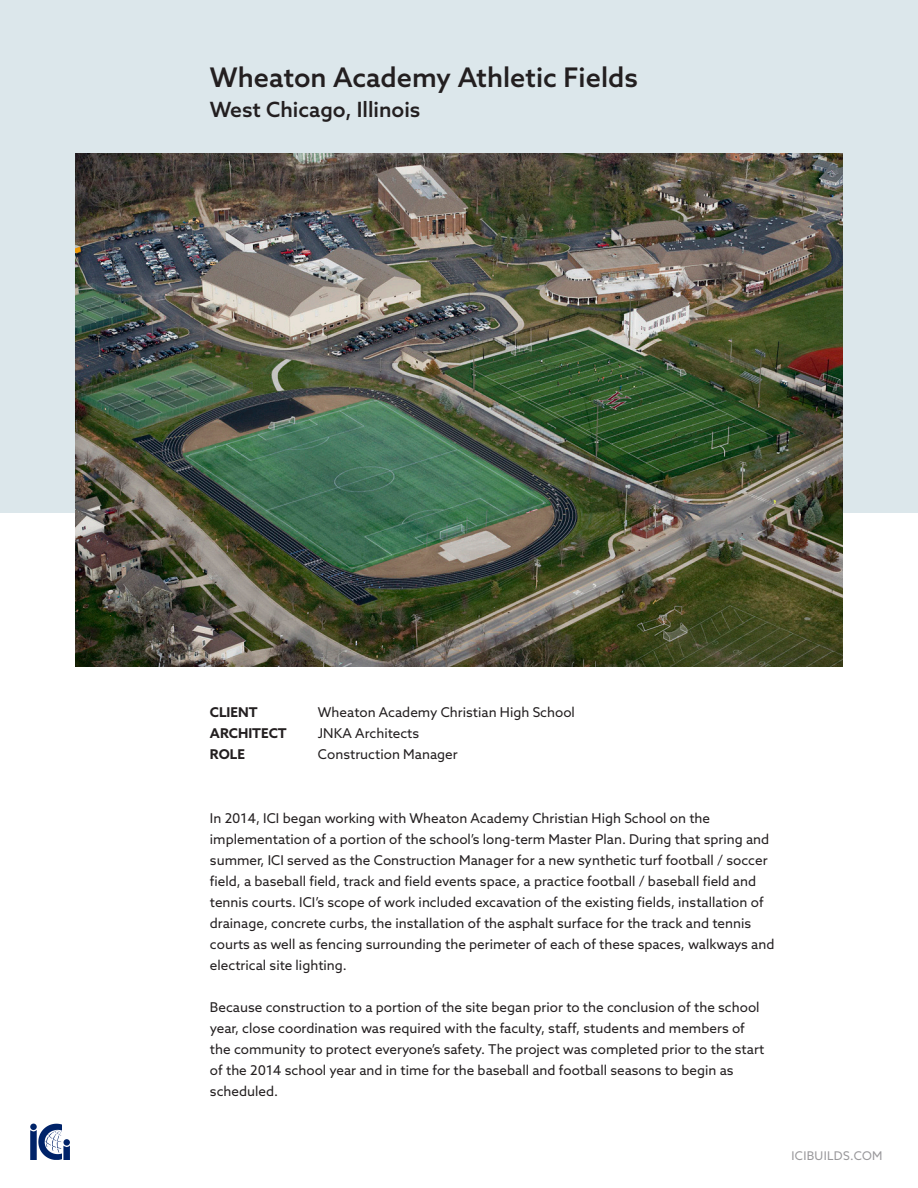
<style>
.page{position:relative;width:918px;height:1188px;background:#fff}
.page>*{position:absolute;margin:0;border:0;box-sizing:border-box;transform-origin:0 0}
.t1{font:500 27px "Azo Sans";color:#231f20}
.t2{font:500 21px "Azo Sans";color:#231f20}
.t3{font:13.5px/21px "Azo Sans";color:#231f20}
.t4{font:700 13.5px "Azo Sans";color:#231f20}
.t5{font:12px "Azo Sans";letter-spacing:.025em;color:#99989b}
</style>
<div class="page">
<div style="left:0;top:0;width:918px;height:512px;background:#dce7eb"></div>
<img style="left:76px;top:154px;width:766px;height:513px">
<svg style="left:30px;top:1124px;width:40px;height:36px"></svg>
<p class="t1" style="left:210px;top:60px;width:430px">Wheaton Academy Athletic Fields</p>
<p class="t2" style="left:210px;top:96px;width:212px">West Chicago, Illinois</p>
<p class="t4" style="left:210px;top:703px;width:49px">CLIENT</p>
<p class="t3" style="left:318px;top:702px;width:259px">Wheaton Academy Christian High School</p>
<p class="t4" style="left:210px;top:724px;width:78px">ARCHITECT</p>
<p class="t3" style="left:318px;top:723px;width:103px">JNKA Architects</p>
<p class="t4" style="left:210px;top:745px;width:37px">ROLE</p>
<p class="t3" style="left:318px;top:744px;width:141px">Construction Manager</p>
<p class="t3" style="left:210px;top:807px;width:566px">In 2014, ICI began working with Wheaton Academy Christian High School on the implementation of a portion of the school’s long-term Master Plan. During that spring and summer, ICI served as the Construction Manager for a new synthetic turf football / soccer field, a baseball field, track and field events space, a practice football / baseball field and tennis courts. ICI’s scope of work included excavation of the existing fields, installation of drainage, concrete curbs, the installation of the asphalt surface for the track and tennis courts as well as fencing surrounding the perimeter of each of these spaces, walkways and electrical site lighting.</p>
<p class="t3" style="left:210px;top:996px;width:556px">Because construction to a portion of the site began prior to the conclusion of the school year, close coordination was required with the faculty, staff, students and members of the community to protect everyone’s safety. The project was completed prior to the start of the 2014 school year and in time for the baseball and football seasons to begin as scheduled.</p>
<p class="t5" style="left:792px;top:1148px;width:93px">ICIBUILDS.COM</p>
</div>
